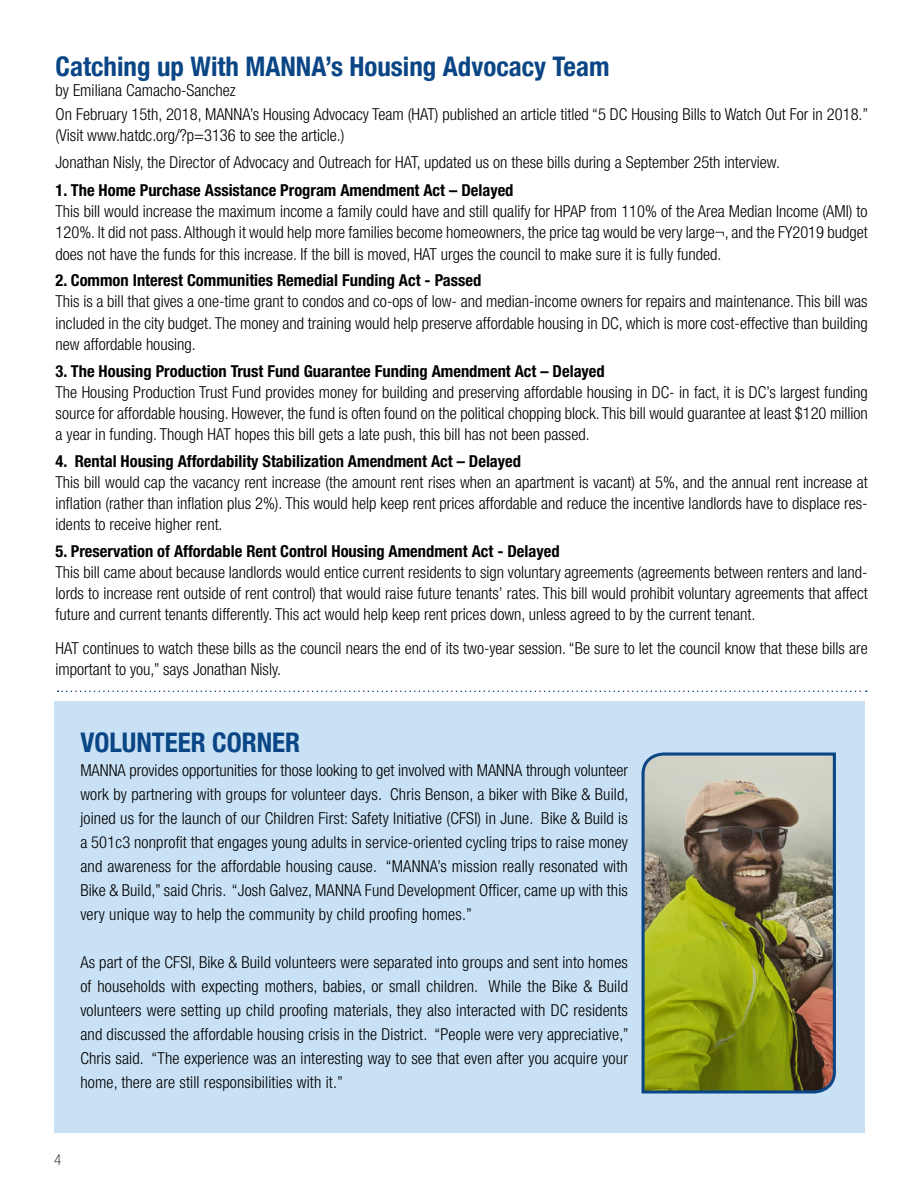
<style>
.page{position:relative;width:918px;height:1188px;background:#fff}
.page>*{position:absolute;margin:0;border:0;box-sizing:border-box;transform-origin:0 0}
.t1{font:700 condensed 27px "Helvetica Neue LT Com";color:#0a4685}
.t2{font:300 condensed 16.5px/24px "Helvetica Neue LT Std";color:#000;text-align:justify}
.t3{font:700 condensed 16.5px "Helvetica Neue LT Std";color:#000}
.t4{font:100 condensed 15px "Helvetica Neue LT Std";color:#000}
</style>
<div class="page">
<div style="left:54px;top:701px;width:810px;height:431px;background:#c9e1f5"></div>
<img style="left:641px;top:752px;width:195px;height:342px">
<svg style="left:58px;top:691px;width:809px;height:1px"></svg>
<h1 class="t1" style="left:56px;top:51px;width:555px">Catching up With MANNA’s Housing Advocacy Team</h1>
<p class="t2" style="left:56px;top:78px;width:814px">by Emiliana Camacho-Sanchez<br>On February 15th, 2018, MANNA’s Housing Advocacy Team (HAT) published an article titled “5 DC Housing Bills to Watch Out For in 2018.”</p>
<p class="t2" style="left:56px;top:122px;width:726px;line-height:27px">(Visit www.hatdc.org/?p=3136 to see the article.)<br>Jonathan Nisly, the Director of Advocacy and Outreach for HAT, updated us on these bills during a September 25th interview.</p>
<p class="t3" style="left:56px;top:181px;width:459px">1. The Home Purchase Assistance Program Amendment Act – Delayed</p>
<p class="t2" style="left:56px;top:201px;width:814px;line-height:21px">This bill would increase the maximum income a family could have and still qualify for HPAP from 110% of the Area Median Income (AMI) to 120%. It did not pass. Although it would help more families become homeowners, the price tag would be very large¬, and the FY2019 budget does not have the funds for this increase. If the bill is moved, HAT urges the council to make sure it is fully funded.</p>
<p class="t3" style="left:56px;top:271px;width:427px">2. Common Interest Communities Remedial Funding Act - Passed</p>
<p class="t2" style="left:56px;top:291px;width:814px;line-height:21px">This is a bill that gives a one-time grant to condos and co-ops of low- and median-income owners for repairs and maintenance. This bill was included in the city budget. The money and training would help preserve affordable housing in DC, which is more cost-effective than building new affordable housing.</p>
<p class="t3" style="left:56px;top:361px;width:551px">3. The Housing Production Trust Fund Guarantee Funding Amendment Act – Delayed</p>
<p class="t2" style="left:56px;top:381px;width:814px;line-height:21px">The Housing Production Trust Fund provides money for building and preserving affordable housing in DC- in fact, it is DC’s largest funding source for affordable housing. However, the fund is often found on the political chopping block. This bill would guarantee at least $120 million a year in funding. Though HAT hopes this bill gets a late push, this bill has not been passed.</p>
<p class="t3" style="left:56px;top:451px;width:467px">4. Rental Housing Affordability Stabilization Amendment Act – Delayed</p>
<p class="t2" style="left:56px;top:471px;width:814px;line-height:21px">This bill would cap the vacancy rent increase (the amount rent rises when an apartment is vacant) at 5%, and the annual rent increase at inflation (rather than inflation plus 2%). This would help keep rent prices affordable and reduce the incentive landlords have to displace res&shy;idents to receive higher rent.</p>
<p class="t3" style="left:56px;top:541px;width:506px">5. Preservation of Affordable Rent Control Housing Amendment Act - Delayed</p>
<p class="t2" style="left:56px;top:561px;width:814px;line-height:21px">This bill came about because landlords would entice current residents to sign voluntary agreements (agreements between renters and land&shy;lords to increase rent outside of rent control) that would raise future tenants’ rates. This bill would prohibit voluntary agreements that affect future and current tenants differently. This act would help keep rent prices down, unless agreed to by the current tenant.</p>
<p class="t2" style="left:56px;top:638px;width:814px;line-height:21px">HAT continues to watch these bills as the council nears the end of its two-year session. “Be sure to let the council know that these bills are important to you,” says Jonathan Nisly.</p>
<h1 class="t1" style="left:80px;top:726px;width:221px">VOLUNTEER CORNER</h1>
<p class="t2" style="left:80px;top:758px;width:550px">MANNA provides opportunities for those looking to get involved with MANNA through volunteer work by partnering with groups for volunteer days. Chris Benson, a biker with Bike &amp; Build, joined us for the launch of our Children First: Safety Initiative (CFSI) in June. Bike &amp; Build is a 501c3 nonprofit that engages young adults in service-oriented cycling trips to raise money and awareness for the affordable housing cause. “MANNA’s mission really resonated with Bike &amp; Build,” said Chris. “Josh Galvez, MANNA Fund Development Officer, came up with this very unique way to help the community by child proofing homes.”</p>
<p class="t2" style="left:80px;top:950px;width:550px">As part of the CFSI, Bike &amp; Build volunteers were separated into groups and sent into homes of households with expecting mothers, babies, or small children. While the Bike &amp; Build volunteers were setting up child proofing materials, they also interacted with DC residents and discussed the affordable housing crisis in the District. “People were very appreciative,” Chris said. “The experience was an interesting way to see that even after you acquire your home, there are still responsibilities with it.”</p>
<p class="t4" style="left:54px;top:1151px;width:9px">4</p>
</div>
